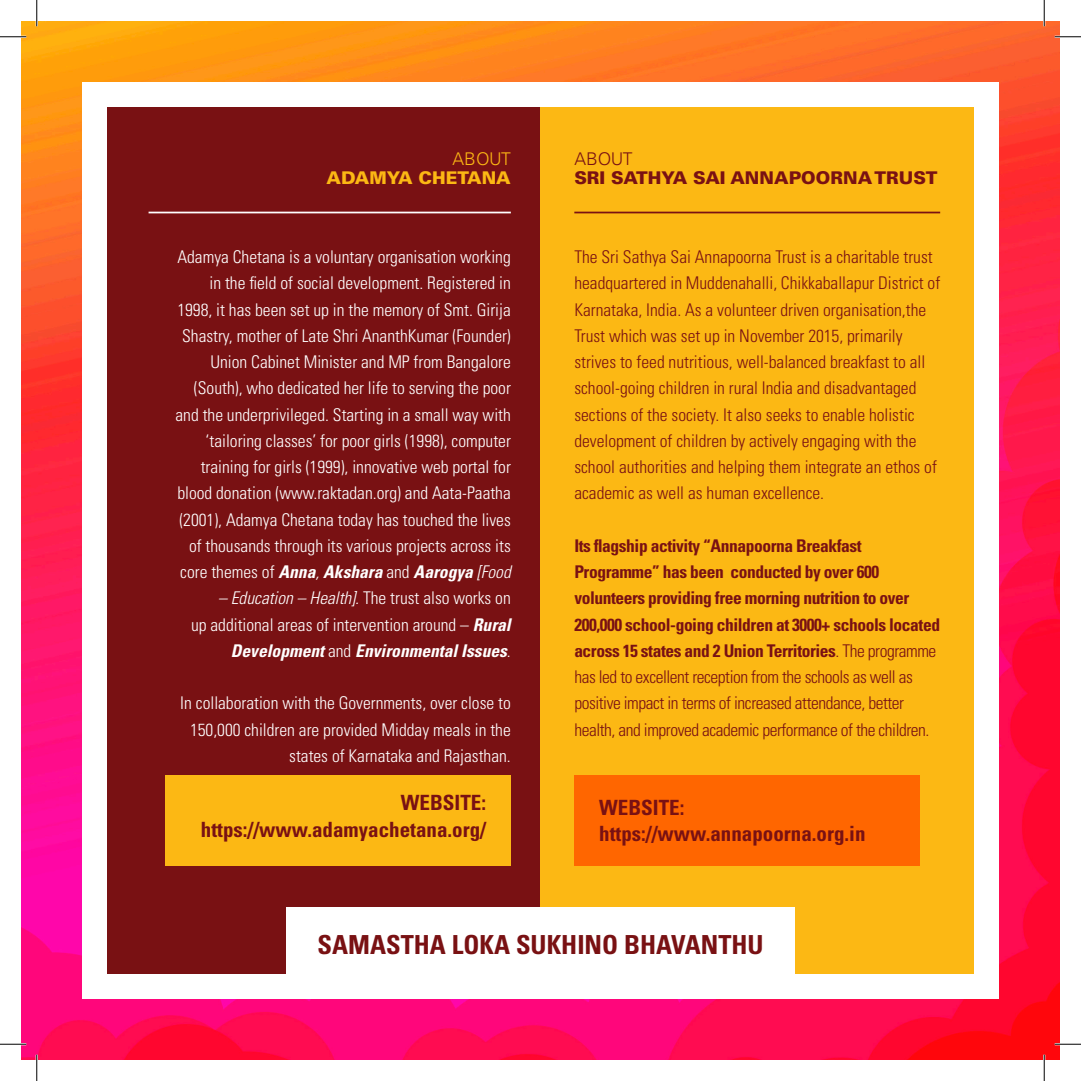
<style>
.page{position:relative;width:1081px;height:1081px;background:#fff}
.page>*{position:absolute;margin:0;border:0;box-sizing:border-box;transform-origin:0 0}
.t1{font:700 condensed 26.25px "Univers LT Std";color:#791113}
.t2{font:700 condensed 21px/26.2px "Univers LT Std";color:#791113}
.t3{font:300 condensed 17.5px/26.2px "Univers LT Std";color:#fff;text-align:right}
.t4{font:300 condensed 17.5px/26.2px "Univers LT Std";color:#791113}
.t5{font:700 condensed 17.5px/26.2px "Univers LT Std";letter-spacing:-.025em;color:#791113}
.t6{font:900 17.5px/18.9px "Univers LT Std";color:#791113}
.t7{font:900 17.5px/18.9px "Univers LT Std";color:#fcb814;text-align:right}
.s1{font-weight:300}
.s2{font-weight:700;font-style:italic}
.s3{font-style:italic}
</style>
<div class="page">
<img style="left:22px;top:22px;width:1037px;height:1037px">
<div style="left:83px;top:82px;width:915px;height:916px;background:#fff"></div>
<div style="left:107px;top:107px;width:433px;height:866px;background:#791113"></div>
<div style="left:540px;top:107px;width:433px;height:866px;background:#fcb814"></div>
<div style="left:165px;top:775px;width:346px;height:91px;background:#fcb814"></div>
<div style="left:574px;top:775px;width:346px;height:91px;background:#f60"></div>
<hr style="left:149px;top:212px;width:362px;height:1px;background:#fff">
<hr style="left:574px;top:212px;width:366px;height:1px;background:#791113">
<div style="left:286px;top:907px;width:509px;height:80px;background:#fff"></div>
<hr style="left:0;top:36px;width:26px;height:2px;background:#fff">
<hr style="left:1054px;top:36px;width:27px;height:2px;background:#fff">
<hr style="left:0;top:1043px;width:26px;height:2px;background:#fff">
<hr style="left:1054px;top:1043px;width:27px;height:2px;background:#fff">
<hr style="left:36px;top:0;width:2px;height:26px;background:#fff">
<hr style="left:36px;top:1054px;width:2px;height:27px;background:#fff">
<hr style="left:1043px;top:0;width:2px;height:26px;background:#fff">
<hr style="left:1043px;top:1054px;width:2px;height:27px;background:#fff">
<svg style="left:0;top:36px;width:26px;height:1px"></svg>
<svg style="left:1054px;top:36px;width:27px;height:1px"></svg>
<svg style="left:0;top:1043px;width:26px;height:1px"></svg>
<svg style="left:1054px;top:1043px;width:27px;height:1px"></svg>
<svg style="left:36px;top:0;width:1px;height:26px"></svg>
<svg style="left:36px;top:1054px;width:1px;height:27px"></svg>
<svg style="left:1043px;top:0;width:1px;height:26px"></svg>
<svg style="left:1043px;top:1054px;width:1px;height:27px"></svg>
<p class="t7" style="left:326px;top:149px;width:186px"><span class="s1">ABOUT<br></span>ADAMYA CHETANA</p>
<p class="t3" style="left:175px;top:244px;width:337px">Adamya Chetana is a voluntary organisation working in the field of social development. Registered in 1998, it has been set up in the memory of Smt. Girija Shastry, mother of Late Shri AnanthKumar (Founder)<br>Union Cabinet Minister and MP from Bangalore (South), who dedicated her life to serving the poor and the underprivileged. Starting in a small way with ‘tailoring classes’ for poor girls (1998), computer training for girls (1999), innovative web portal for blood donation (www.raktadan.org) and Aata-Paatha (2001), Adamya Chetana today has touched the lives of thousands through its various projects across its core themes of <span class="s2">Anna</span><span class="s3">,</span> <span class="s2">Akshara</span> and <span class="s2">Aarogya</span> <span class="s3">[Food</span></p>
<p class="t3" style="left:191px;top:585px;width:321px"><span class="s3">– Education – Health].</span> The trust also works on<br>up additional areas of intervention around – <span class="s2">Rural<br>Development</span> and <span class="s2">Environmental Issues</span>.</p>
<p class="t3" style="left:180px;top:690px;width:332px">In collaboration with the Governments, over close to<br>150,000 children are provided Midday meals in the states of Karnataka and Rajasthan.</p>
<p class="t2" style="left:201px;top:789px;width:287px;text-align:right">WEBSITE: https://www.adamyachetana.org/</p>
<p class="t6" style="left:574px;top:149px;width:364px"><span class="s1">ABOUT<br></span>SRI SATHYA SAI ANNAPOORNA TRUST</p>
<p class="t4" style="left:574px;top:244px;width:367px">The Sri Sathya Sai Annapoorna Trust is a charitable trust headquartered in Muddenahalli, Chikkaballapur District of Karnataka, India. As a volunteer driven organisation,the Trust which was set up in November 2015, primarily strives to feed nutritious, well-balanced breakfast to all school-going children in rural India and disadvantaged sections of the society. It also seeks to enable holistic development of children by actively engaging with the school authorities and helping them integrate an ethos of academic as well as human excellence.</p>
<p class="t5" style="left:574px;top:532px;width:367px">Its flagship activity “Annapoorna Breakfast Programme” has been conducted by over 600 volunteers providing free morning nutrition to over 200,000 school-going children at 3000+ schools located across 15 states and 2 Union Territories<span class="s1">. The programme has led to excellent reception from the schools as well as positive impact in terms of increased attendance, better health, and improved academic performance of the children.</span></p>
<p class="t2" style="left:599px;top:793px;width:268px">WEBSITE: https://www.annapoorna.org.in</p>
<p class="t1" style="left:318px;top:928px;width:447px">SAMASTHA LOKA SUKHINO BHAVANTHU</p>
</div>
